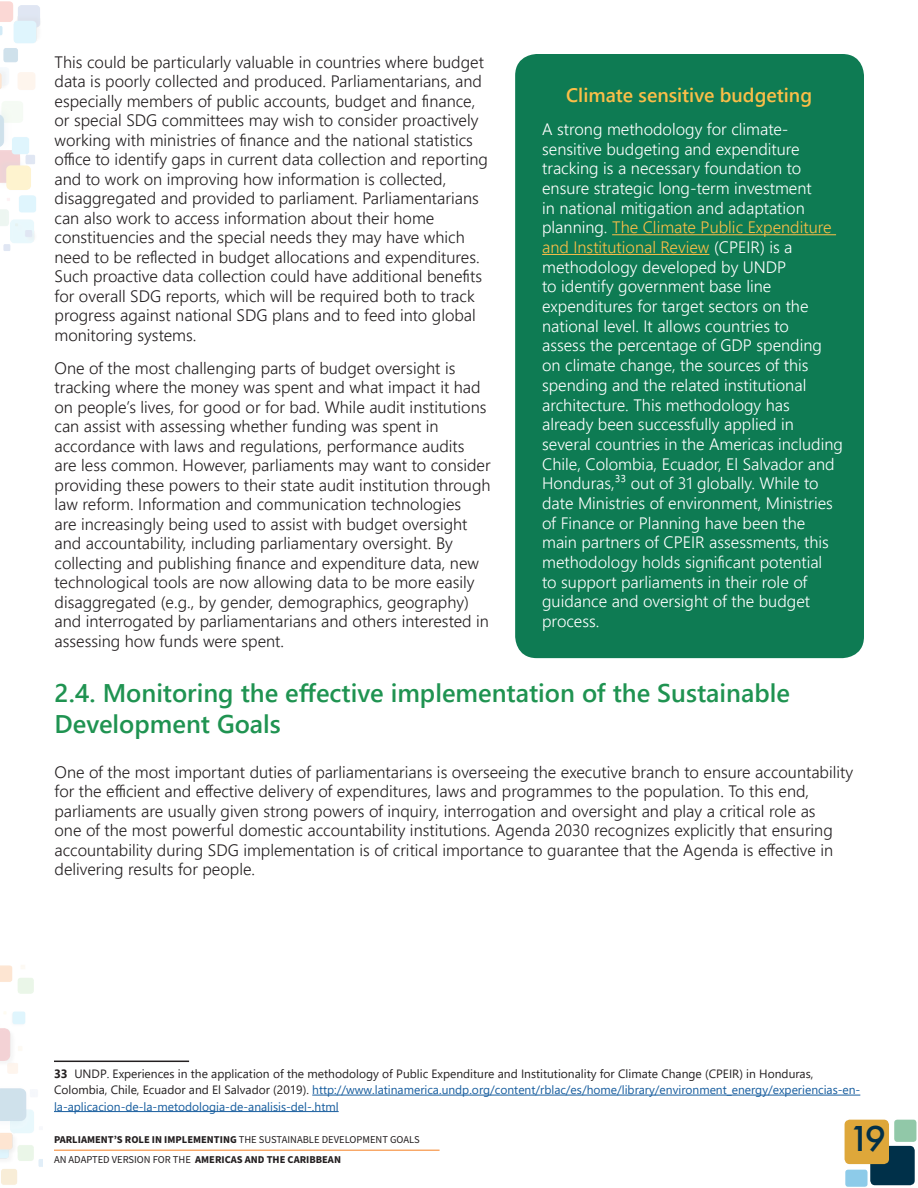
<style>
.page{position:relative;width:918px;height:1188px;background:#fff}
.page>*{position:absolute;margin:0;border:0;box-sizing:border-box;transform-origin:0 0}
.t1{font:500 37.5px "Futura PT";color:#013049}
.Title_C{font:600 25.5px/30.6px "Segoe UI";color:#1f9351}
.Title_D{font:600 19.5px "Segoe UI";color:#fbbe48}
.Paragraph_A{font:300 16.5px/19.5px "Segoe UI";color:#231f20}
.Paragraph_A-2{font:300 16.5px/19.6px "Segoe UI";color:#fff}
.Paragraph_B__Referen{font:12px/16.5px "Segoe UI";color:#231f20}
.t2{font:700 10.5px "Source Sans Pro";color:#231f20}
.s1{color:#fbbe48}
.s2{font-weight:700}
.s3{color:#175d9e}
.s4{font-weight:400}
</style>
<div class="page">
<div style="left:870px;top:1146px;width:45px;height:39px;background:#003049;border-radius:5px"></div>
<div style="left:845px;top:1120px;width:44px;height:44px;background:#dea73a;border-radius:5px"></div>
<div style="left:845px;top:1170px;width:23px;height:17px;background:#8dcbe9;border-radius:3px"></div>
<div style="left:894px;top:1120px;width:22px;height:22px;background:#91c8a8;border-radius:3px"></div>
<hr style="left:54px;top:1150px;width:386px;height:1px;background:#f57f21">
<img style="left:0;top:1px;width:43px;height:1184px">
<hr style="left:312px;top:1095px;width:548px;height:1px;background:#175d9e">
<hr style="left:54px;top:1111px;width:285px;height:1px;background:#175d9e">
<div style="left:515px;top:54px;width:349px;height:604px;background:#0e7b53;border-radius:22px"></div>
<hr style="left:612px;top:234px;width:224px;height:1px;background:#fbbe48">
<hr style="left:542px;top:254px;width:168px;height:1px;background:#fbbe48">
<hr style="left:54px;top:1061px;width:135px;height:1px;background:#231f20">
<p class="Paragraph_A" style="left:55px;top:50px;width:435px">This could be particularly valuable in countries where budget data is poorly collected and produced. Parliamentarians, and especially members of public accounts, budget and finance, or special SDG committees may wish to consider proactively working with ministries of finance and the national statistics office to identify gaps in current data collection and reporting and to work on improving how information is collected, disaggregated and provided to parliament. Parliamentarians can also work to access information about their home constituencies and the special needs they may have which need to be reflected in budget allocations and expenditures.<br>Such proactive data collection could have additional benefits for overall SDG reports, which will be required both to track progress against national SDG plans and to feed into global monitoring systems.</p>
<p class="Paragraph_A" style="left:55px;top:356px;width:438px">One of the most challenging parts of budget oversight is tracking where the money was spent and what impact it had on people’s lives, for good or for bad. While audit institutions can assist with assessing whether funding was spent in accordance with laws and regulations, performance audits are less common. However, parliaments may want to consider providing these powers to their state audit institution through law reform. Information and communication technologies<br>are increasingly being used to assist with budget oversight and accountability, including parliamentary oversight. By collecting and publishing finance and expenditure data, new technological tools are now allowing data to be more easily disaggregated (e.g., by gender, demographics, geography) and interrogated by parliamentarians and others interested in assessing how funds were spent.</p>
<p class="Title_D" style="left:566px;top:76px;width:247px">Climate sensitive budgeting</p>
<p class="Paragraph_A-2" style="left:542px;top:118px;width:302px">A strong methodology for climate&shy;sensitive budgeting and expenditure tracking is a necessary foundation to ensure strategic long-term investment<br>in national mitigation and adaptation planning. <span class="s1">The Climate Public Expenditure and Institutional Review</span> (CPEIR) is a methodology developed by UNDP<br>to identify government base line expenditures for target sectors on the national level. It allows countries to<br>assess the percentage of GDP spending on climate change, the sources of this spending and the related institutional architecture. This methodology has already been successfully applied in several countries in the Americas including Chile, Colombia, Ecuador, El Salvador and Honduras,³³ out of 31 globally. While to date Ministries of environment, Ministries of Finance or Planning have been the main partners of CPEIR assessments, this methodology holds significant potential<br>to support parliaments in their role of guidance and oversight of the budget process.</p>
<p class="Title_C" style="left:55px;top:676px;width:737px">2.4. Monitoring the effective implementation of the Sustainable<br>Development Goals</p>
<p class="Paragraph_A" style="left:55px;top:761px;width:800px">One of the most important duties of parliamentarians is overseeing the executive branch to ensure accountability for the efficient and effective delivery of expenditures, laws and programmes to the population. To this end, parliaments are usually given strong powers of inquiry, interrogation and oversight and play a critical role as<br>one of the most powerful domestic accountability institutions. Agenda 2030 recognizes explicitly that ensuring accountability during SDG implementation is of critical importance to guarantee that the Agenda is effective in delivering results for people.</p>
<p class="Paragraph_B__Referen" style="left:54px;top:1064px;width:808px"><span class="s2">33</span> UNDP. Experiences in the application of the methodology of Public Expenditure and Institutionality for Climate Change (CPEIR) in Honduras,<br>Colombia, Chile, Ecuador and El Salvador (2019). <span class="s3">http://www.latinamerica.undp.org/content/rblac/es/home/library/environment_energy/experiencias-en&shy;la-aplicacion-de-la-metodologia-de-analisis-del-.html</span></p>
<p class="t2" style="left:54px;top:1132px;width:367px">PARLIAMENT’S ROLE IN IMPLEMENTING <span class="s4">THE SUSTAINABLE DEVELOPMENT GOALS</span></p>
<p class="t2" style="left:54px;top:1152px;width:289px"><span class="s4">AN ADAPTED VERSION FOR THE</span> AMERICAS AND THE CARIBBEAN</p>
<h1 class="t1" style="left:849px;top:1116px;width:39px">19</h1>
</div>
